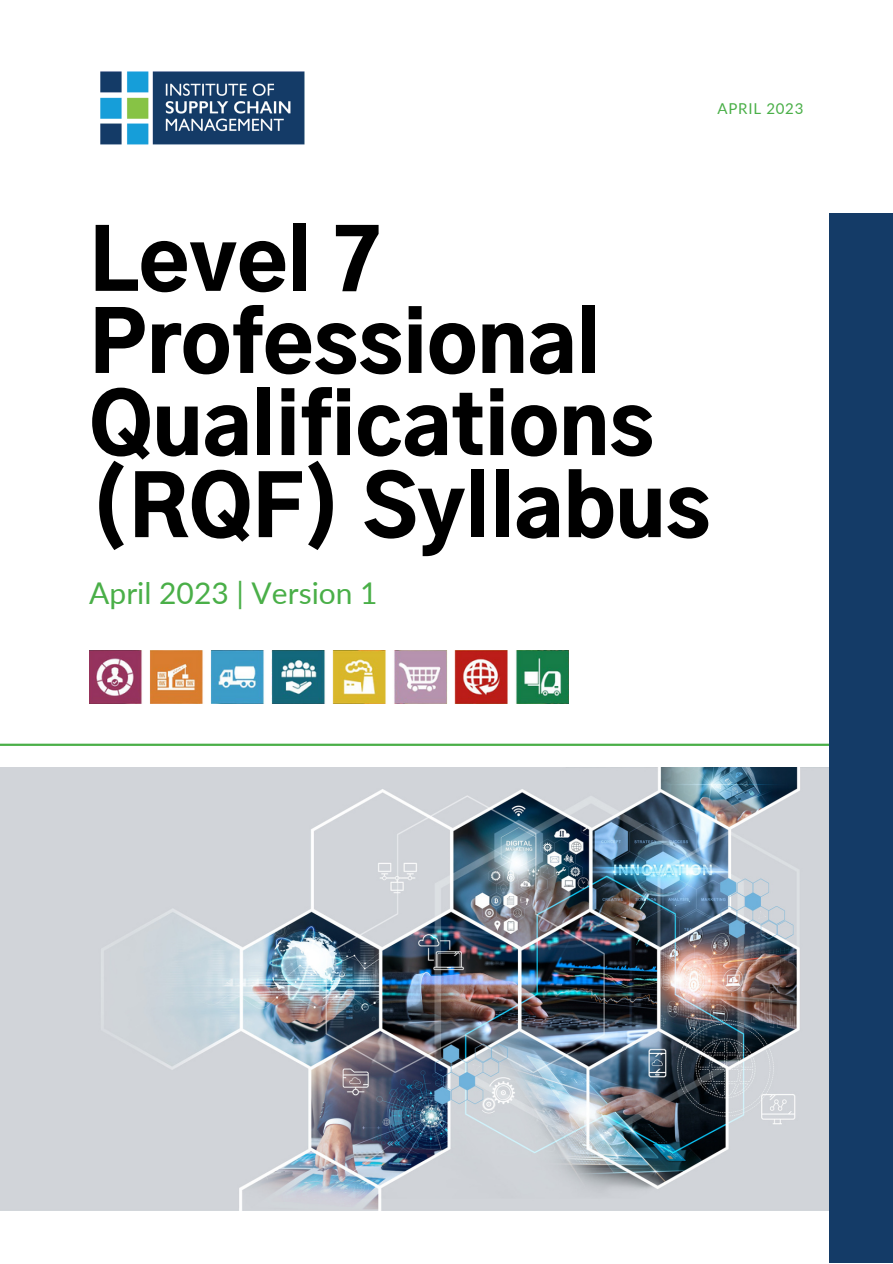
<style>
.page{position:relative;width:893px;height:1264px;background:#fff}
.page>*{position:absolute;margin:0;border:0;box-sizing:border-box;transform-origin:0 0}
.t1{font:900 82.5px/82.1px "Gothic A1";color:#000}
.t2{font:30px "Lato";color:#4aaf48}
.t3{font:15px "Lato";letter-spacing:.05em;color:#4aaf48}
</style>
<div class="page">
<img style="left:0;top:767px;width:829px;height:443px">
<hr style="left:0;top:743px;width:892px;height:3px;background:#4aaf48">
<div style="left:829px;top:213px;width:63px;height:1049px;background:#143b67"></div>
<img style="left:100px;top:71px;width:205px;height:74px">
<img style="left:89px;top:651px;width:479px;height:52px">
<p class="t3" style="left:717px;top:99px;width:87px">APRIL 2023</p>
<p class="t1" style="left:89px;top:225px;width:622px">Level 7<br>Professional<br>Qualifications (RQF) Syllabus</p>
<p class="t2" style="left:89px;top:574px;width:290px">April 2023 | Version 1</p>
</div>
